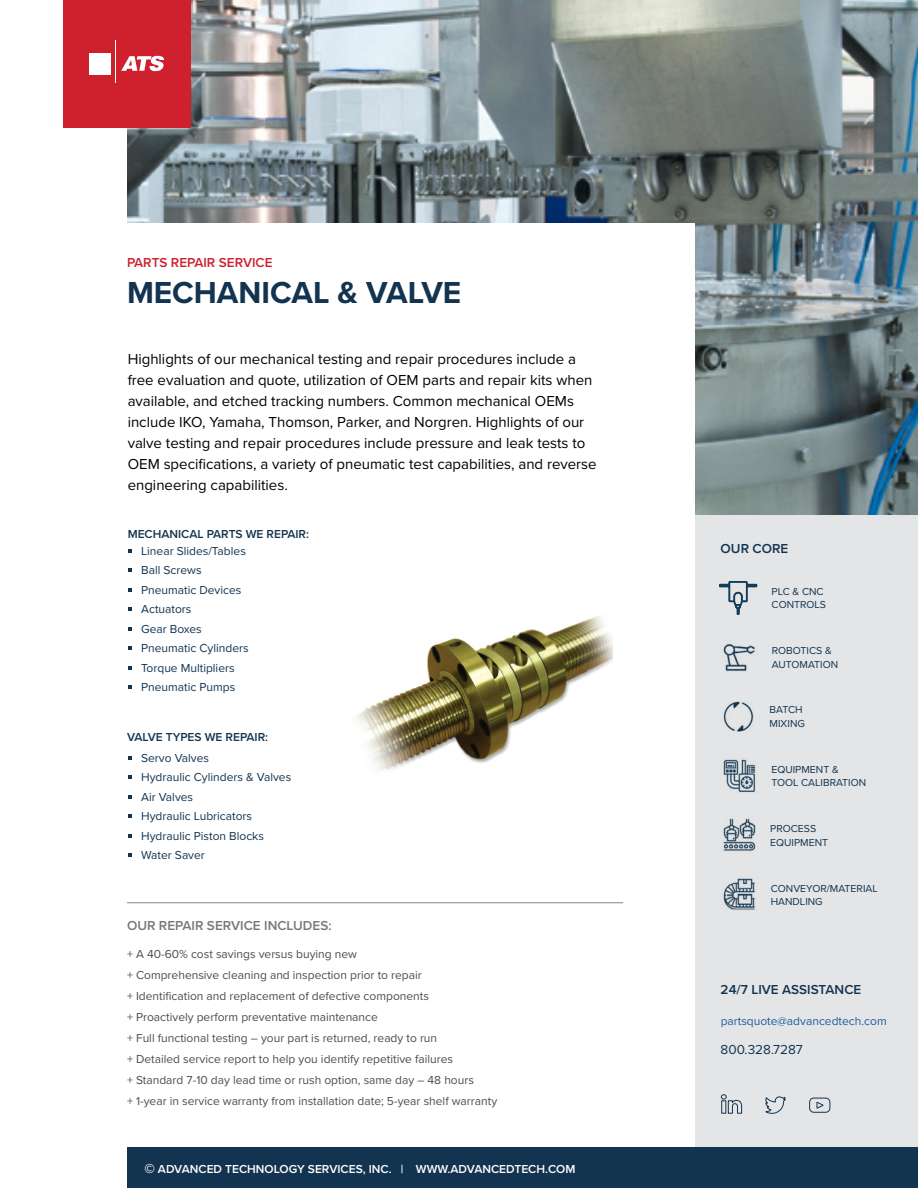
<style>
.page{position:relative;width:918px;height:1188px;background:#fff}
.page>*{position:absolute;margin:0;border:0;box-sizing:border-box;transform-origin:0 0}
.t1{font:700 31.5px "Proxima Nova";color:#133450}
.t2{font:15px/21px "Proxima Nova";color:#000}
.t3{font:600 13.5px "Proxima Nova";color:#133450}
.t4{font:600 13.5px "Proxima Nova";color:#77787b}
.t5{font:600 13.5px "Proxima Nova";color:#cf202e}
.t6{font:13.5px "Proxima Nova";color:#133450}
.t7{font:12px/21px "Proxima Nova";color:#4d4d4f}
.t8{font:12px/19.5px "Proxima Nova";color:#133450}
.t9{font:600 12px "Proxima Nova";color:#fff}
.t10{font:600 12px "Proxima Nova";color:#133450}
.t11{font:12px "Proxima Nova";color:#215e9e}
.t12{font:10.5px/13.5px "Proxima Nova";color:#133450}
.s1{font-weight:900;font-size:13.5px}
</style>
<div class="page">
<div style="left:695px;top:507px;width:223px;height:681px;background:#e4e5e6"></div>
<svg style="left:721px;top:1094px;width:21px;height:20px"></svg>
<svg style="left:809px;top:1097px;width:22px;height:16px"></svg>
<svg style="left:765px;top:1096px;width:21px;height:18px"></svg>
<img style="left:723px;top:759px;width:33px;height:34px">
<img style="left:723px;top:878px;width:32px;height:32px">
<img style="left:723px;top:818px;width:32px;height:33px">
<img style="left:723px;top:701px;width:31px;height:31px">
<img style="left:723px;top:644px;width:32px;height:28px">
<svg style="left:719px;top:581px;width:38px;height:34px"></svg>
<div style="left:127px;top:1148px;width:791px;height:40px;background:#133450"></div>
<img style="left:127px;top:0;width:791px;height:514px">
<div style="left:85px;top:223px;width:610px;height:353px;background:#fff"></div>
<div style="left:64px;top:0;width:127px;height:127px;background:#cf202e"></div>
<svg style="left:121px;top:56px;width:43px;height:16px"></svg>
<div style="left:90px;top:53px;width:21px;height:21px;background:#fff"></div>
<hr style="left:115px;top:40px;width:1px;height:42px;background:#fff">
<hr style="left:127px;top:903px;width:496px;height:1px;background:#7f8396">
<svg style="left:128px;top:775px;width:3px;height:4px"></svg>
<svg style="left:128px;top:814px;width:3px;height:4px"></svg>
<svg style="left:128px;top:853px;width:3px;height:4px"></svg>
<img style="left:356px;top:616px;width:257px;height:155px">
<p class="t5" style="left:127px;top:253px;width:147px">PARTS REPAIR SERVICE</p>
<h1 class="t1" style="left:127px;top:269px;width:336px">MECHANICAL &amp; VALVE</h1>
<p class="t2" style="left:128px;top:348px;width:471px">Highlights of our mechanical testing and repair procedures include a free evaluation and quote, utilization of OEM parts and repair kits when available, and etched tracking numbers. Common mechanical OEMs include IKO, Yamaha, Thomson, Parker, and Norgren. Highlights of our valve testing and repair procedures include pressure and leak tests to OEM specifications, a variety of pneumatic test capabilities, and reverse engineering capabilities.</p>
<p class="t10" style="left:128px;top:525px;width:183px">MECHANICAL PARTS WE REPAIR:</p>
<p class="t8" style="left:141px;top:540px;width:109px">Linear Slides/Tables<br>Ball Screws<br>Pneumatic Devices<br>Actuators<br>Gear Boxes<br>Pneumatic Cylinders<br>Torque Multipliers<br>Pneumatic Pumps</p>
<p class="t10" style="left:127px;top:728px;width:143px">VALVE TYPES WE REPAIR:</p>
<p class="t8" style="left:141px;top:747px;width:152px">Servo Valves<br>Hydraulic Cylinders &amp; Valves<br>Air Valves<br>Hydraulic Lubricators<br>Hydraulic Piston Blocks<br>Water Saver</p>
<p class="t4" style="left:127px;top:915px;width:206px">OUR REPAIR SERVICE INCLUDES:</p>
<p class="t7" style="left:127px;top:943px;width:372px">+ A 40-60% cost savings versus buying new<br>+ Comprehensive cleaning and inspection prior to repair<br>+ Identification and replacement of defective components<br>+ Proactively perform preventative maintenance<br>+ Full functional testing – your part is returned, ready to run<br>+ Detailed service report to help you identify repetitive failures<br>+ Standard 7-10 day lead time or rush option, same day – 48 hours<br>+ 1-year in service warranty from installation date; 5-year shelf warranty</p>
<p class="t9" style="left:144px;top:1160px;width:433px"><span class="s1">©</span> ADVANCED TECHNOLOGY SERVICES, INC. | WWW.ADVANCEDTECH.COM</p>
<p class="t3" style="left:721px;top:538px;width:69px">OUR CORE</p>
<p class="t12" style="left:772px;top:584px;width:56px">PLC &amp; CNC<br>CONTROLS</p>
<p class="t12" style="left:772px;top:643px;width:68px">ROBOTICS &amp;<br>AUTOMATION</p>
<p class="t12" style="left:770px;top:703px;width:37px">BATCH<br>MIXING</p>
<p class="t12" style="left:771px;top:762px;width:96px">EQUIPMENT &amp;<br>TOOL CALIBRATION</p>
<p class="t12" style="left:770px;top:822px;width:59px">PROCESS<br>EQUIPMENT</p>
<p class="t12" style="left:771px;top:881px;width:108px">CONVEYOR/MATERIAL<br>HANDLING</p>
<p class="t3" style="left:721px;top:979px;width:142px">24/7 LIVE ASSISTANCE</p>
<p class="t11" style="left:721px;top:1012px;width:168px">partsquote@advancedtech.com</p>
<p class="t6" style="left:721px;top:1039px;width:84px">800.328.7287</p>
</div>
